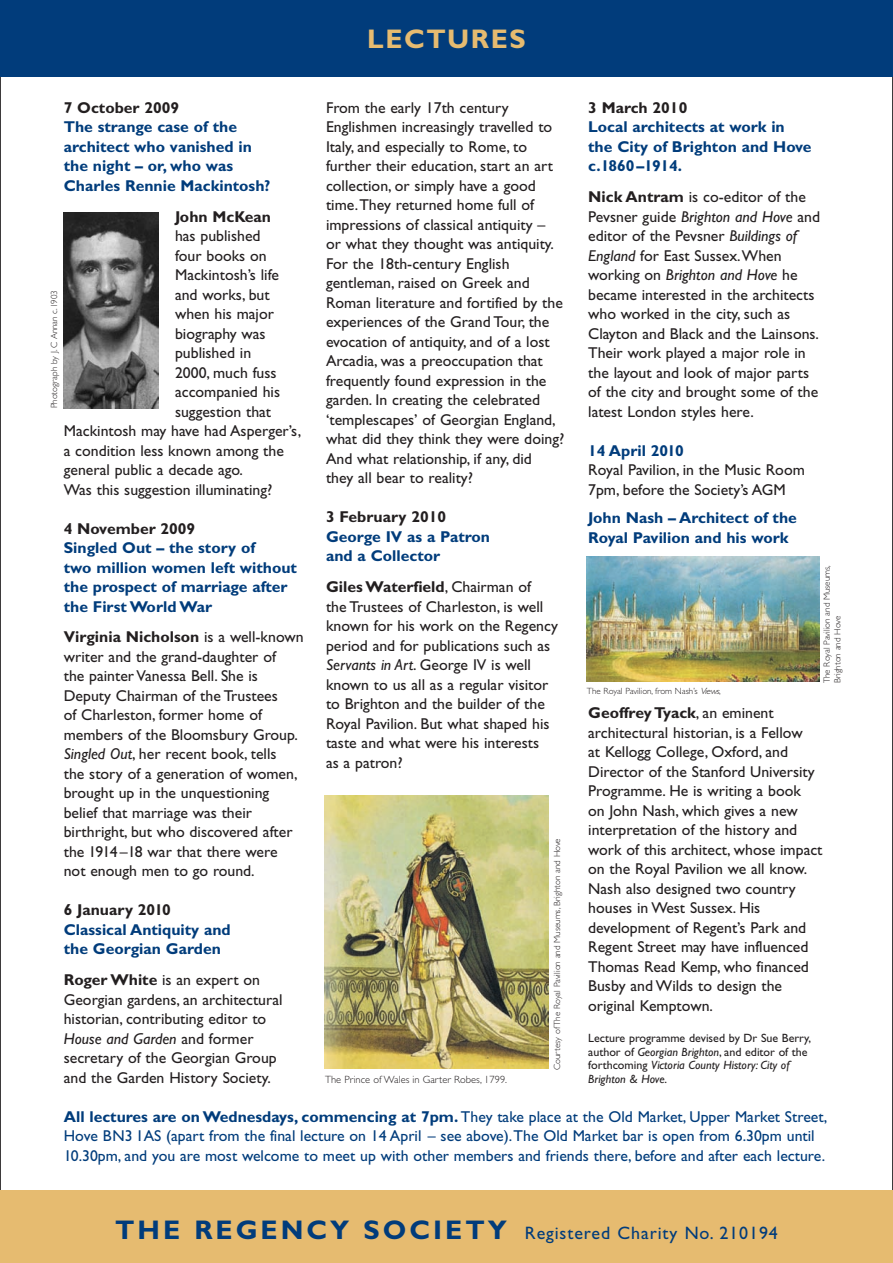
<style>
.page{position:relative;width:893px;height:1263px;background:#fff}
.page>*{position:absolute;margin:0;border:0;box-sizing:border-box;transform-origin:0 0}
.t1{font:700 27px "Gill Sans";letter-spacing:.055em;color:#e6bb70}
.t2{font:18px "Gill Sans";letter-spacing:.05em;color:#013c7b}
.t3{font:15.75px/19.5px "Gill Sans";color:#231f20}
.t4{font:700 15.75px/19.5px "Gill Sans";color:#013c7b}
.t5{font:15.75px/19.5px "Gill Sans";color:#013c7b}
.t6{font:700 15.75px "Gill Sans";color:#231f20}
.t7{font:12px/13.5px "Gill Sans";color:#231f20}
.t8{font:300 10.5px "Gill Sans";color:#231f20}
.t9{font:300 9px/10.5px "Gill Sans";color:#231f20}
.s1{font-weight:700}
.s2{font-style:italic}
.s3{font-weight:700;font-size:27px}
</style>
<div class="page">
<div style="left:0;top:1191px;width:893px;height:72px;background:#e6bb70"></div>
<div style="left:0;top:0;width:893px;height:77px;background:#013c7b"></div>
<img style="left:64px;top:212px;width:95px;height:196px">
<img style="left:325px;top:795px;width:224px;height:274px">
<img style="left:587px;top:557px;width:232px;height:124px">
<p class="t6" style="left:64px;top:102px;width:117px">7 October 2009</p>
<p class="t4" style="left:64px;top:119px;width:208px">The strange case of the architect who vanished in the night – or, who was<br>Charles Rennie Mackintosh?</p>
<p class="t6" style="left:175px;top:210px;width:97px">John McKean</p>
<p class="t3" style="left:175px;top:227px;width:87px">has published</p>
<p class="t3" style="left:175px;top:247px;width:93px">four books on</p>
<p class="t3" style="left:175px;top:266px;width:105px">Mackintosh’s life</p>
<p class="t3" style="left:175px;top:286px;width:96px">and works, but</p>
<p class="t3" style="left:175px;top:305px;width:100px">when his major</p>
<p class="t3" style="left:175px;top:325px;width:92px">biography was</p>
<p class="t3" style="left:175px;top:344px;width:78px">published in</p>
<p class="t3" style="left:175px;top:364px;width:103px">2000, much fuss</p>
<p class="t3" style="left:175px;top:383px;width:107px">accompanied his</p>
<p class="t3" style="left:175px;top:403px;width:98px">suggestion that</p>
<p class="t3" style="left:64px;top:422px;width:239px">Mackintosh may have had Asperger’s,</p>
<p class="t3" style="left:64px;top:442px;width:222px">a condition less known among the</p>
<p class="t3" style="left:64px;top:461px;width:181px">general public a decade ago.</p>
<p class="t3" style="left:64px;top:481px;width:210px">Was this suggestion illuminating?</p>
<p class="t6" style="left:64px;top:522px;width:133px">4 November 2009</p>
<p class="t4" style="left:64px;top:539px;width:235px">Singled Out – the story of<br>two million women left without the prospect of marriage after the First World War</p>
<p class="t3" style="left:64px;top:629px;width:241px"><span class="s1">Virginia Nicholson</span> is a well-known writer and the grand-daughter of<br>the painter Vanessa Bell. She is<br>Deputy Chairman of the Trustees<br>of Charleston, former home of members of the Bloomsbury Group.<br><span class="s2">Singled Out</span>, her recent book, tells<br>the story of a generation of women, brought up in the unquestioning belief that marriage was their birthright, but who discovered after the 1914 –18 war that there were<br>not enough men to go round.</p>
<p class="t6" style="left:64px;top:904px;width:109px">6 January 2010</p>
<p class="t4" style="left:64px;top:921px;width:168px">Classical Antiquity and the Georgian Garden</p>
<p class="t3" style="left:64px;top:971px;width:220px"><span class="s1">Roger White</span> is an expert on<br>Georgian gardens, an architectural historian, contributing editor to<br><span class="s2">House and Garden</span> and former secretary of the Georgian Group and the Garden History Society.</p>
<p class="t9" style="left:49px;top:408px;width:120px;rotate:-90deg">Photograph by J. C Annan c.1903</p>
<h1 class="t1" style="left:367px;top:29px;width:160px">LECTURES</h1>
<p class="t3" style="left:326px;top:99px;width:240px">From the early 17th century Englishmen increasingly travelled to Italy, and especially to Rome, to further their education, start an art collection, or simply have a good time.They returned home full of impressions of classical antiquity –<br>or what they thought was antiquity.<br>For the 18th-century English gentleman, raised on Greek and Roman literature and fortified by the experiences of the Grand Tour, the evocation of antiquity, and of a lost Arcadia, was a preoccupation that frequently found expression in the garden. In creating the celebrated ‘templescapes’ of Georgian England, what did they think they were doing?<br>And what relationship, if any, did<br>they all bear to reality?</p>
<p class="t6" style="left:326px;top:511px;width:122px">3 February 2010</p>
<p class="t4" style="left:326px;top:528px;width:166px">George IV as a Patron and a Collector</p>
<p class="t3" style="left:326px;top:578px;width:233px"><span class="s1">Giles Waterfield</span>, Chairman of<br>the Trustees of Charleston, is well known for his work on the Regency period and for publications such as<br><span class="s2">Servants in Art</span>. George IV is well known to us all as a regular visitor to Brighton and the builder of the<br>Royal Pavilion. But what shaped his taste and what were his interests<br>as a patron?</p>
<p class="t8" style="left:325px;top:1073px;width:183px">The Prince of Wales in Garter Robes, 1799.</p>
<p class="t9" style="left:552px;top:1070px;width:233px;rotate:-90deg">Courtesy ofThe Royal Pavilion and Museums, Brighton and Hove</p>
<p class="t6" style="left:588px;top:102px;width:101px">3 March 2010</p>
<p class="t4" style="left:588px;top:119px;width:225px">Local architects at work in the City of Brighton and Hove c.1860–1914.</p>
<p class="t3" style="left:588px;top:188px;width:233px"><span class="s1">Nick Antram</span> is co-editor of the<br>Pevsner guide <span class="s2">Brighton and Hove</span> and editor of the Pevsner <span class="s2">Buildings of<br>England</span> for East Sussex.When working on <span class="s2">Brighton and Hove</span> he became interested in the architects who worked in the city, such as<br>Clayton and Black and the Lainsons.<br>Their work played a major role in the layout and look of major parts of the city and brought some of the latest London styles here.</p>
<p class="t4" style="left:588px;top:442px;width:97px">14 April 2010</p>
<p class="t3" style="left:588px;top:461px;width:218px">Royal Pavilion, in the Music Room<br>7pm, before the Society’s AGM</p>
<p class="t4" style="left:588px;top:509px;width:210px">John Nash – Architect of the<br>Royal Pavilion and his work</p>
<p class="t9" style="left:587px;top:686px;width:136px">The Royal Pavilion, from Nash’s <span class="s2">Views</span>,</p>
<p class="t9" style="left:822px;top:683px;width:120px;rotate:-90deg">The Royal Pavilion and Museums,<br>Brighton and Hove</p>
<p class="t3" style="left:588px;top:704px;width:236px"><span class="s1">Geoffrey Tyack</span>, an eminent architectural historian, is a Fellow<br>at Kellogg College, Oxford, and<br>Director of the Stanford University<br>Programme. He is writing a book<br>on John Nash, which gives a new interpretation of the history and work of this architect, whose impact on the Royal Pavilion we all know.<br>Nash also designed two country houses in West Sussex. His development of Regent’s Park and<br>Regent Street may have influenced<br>Thomas Read Kemp, who financed<br>Busby and Wilds to design the original Kemptown.</p>
<p class="t7" style="left:588px;top:1032px;width:224px">Lecture programme devised by Dr Sue Berry, author of <span class="s2">Georgian Brighton</span>, and editor of the forthcoming <span class="s2">Victoria County History: City of Brighton &amp; Hove</span>.</p>
<p class="t5" style="left:64px;top:1108px;width:765px"><span class="s1">All lectures are on Wednesdays, commencing at 7pm.</span> They take place at the Old Market, Upper Market Street,<br>Hove BN3 1AS (apart from the final lecture on 14 April – see above).The Old Market bar is open from 6.30pm until<br>10.30pm, and you are most welcome to meet up with other members and friends there, before and after each lecture.</p>
<p class="t2" style="left:115px;top:1226px;width:664px"><span class="s3">THE REGENCY SOCIETY</span> Registered Charity No. 210194</p>
</div>
